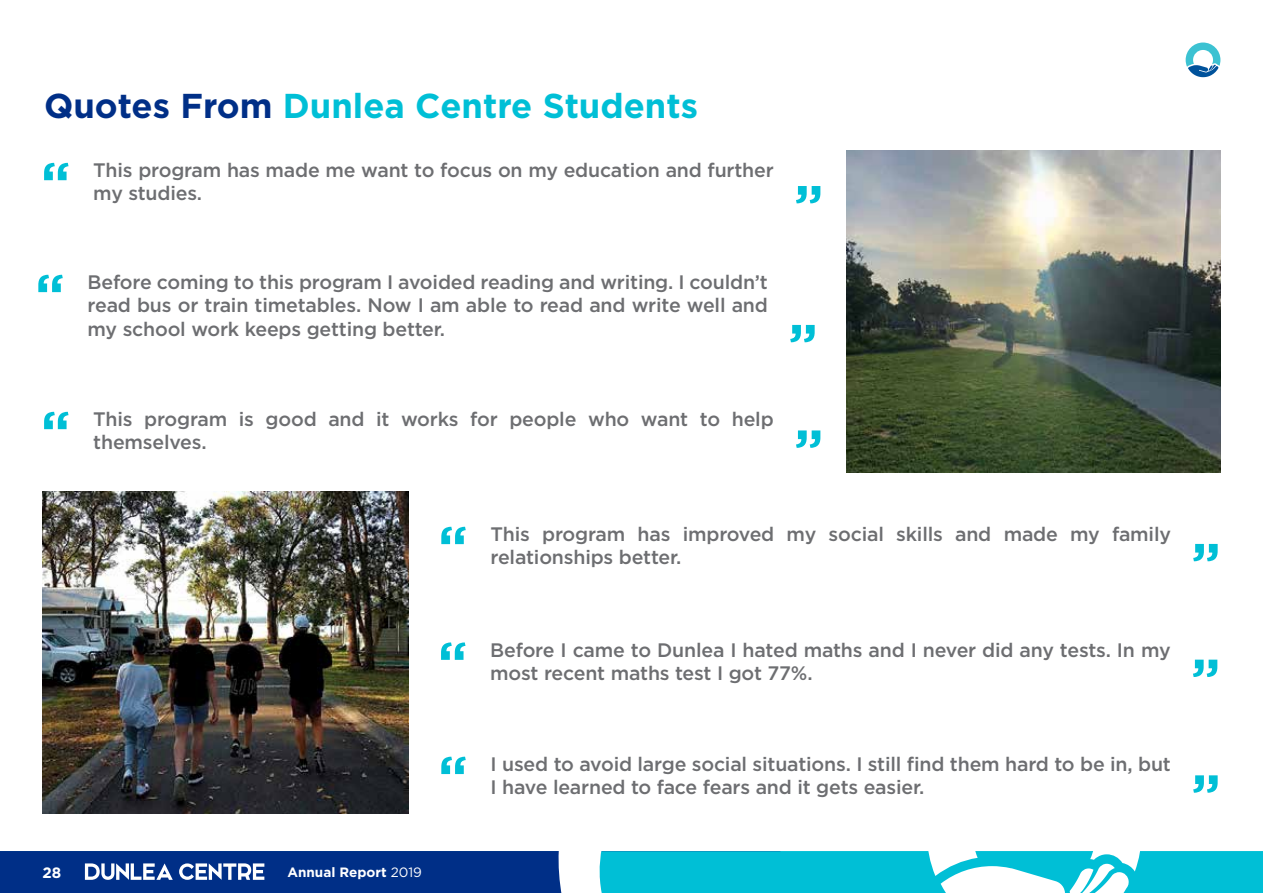
<style>
.page{position:relative;width:1263px;height:893px;background:#fff}
.page>*{position:absolute;margin:0;border:0;box-sizing:border-box;transform-origin:0 0}
.t1{font:700 54px "Gotham HTF";color:#00bfd6}
.t2{font:700 34.5px "Gotham HTF";color:#00bfd6}
.t3{font:500 19.5px/23.4px "Gotham HTF";letter-spacing:-.01em;color:#6d6e71;text-align:justify}
.t4{font:700 15px "Gotham HTF";color:#fff}
.t5{font:700 13.5px "Gotham HTF";color:#fff}
.s1{color:#002f87}
.s2{font-weight:400}
</style>
<div class="page">
<div style="left:623px;top:851px;width:640px;height:42px;background:#00bfd6"></div>
<svg style="left:0;top:851px;width:623px;height:42px;background:#1e4d98"></svg>
<svg style="left:927px;top:851px;width:214px;height:42px"></svg>
<svg style="left:1185px;top:43px;width:35px;height:34px"></svg>
<img style="left:847px;top:150px;width:374px;height:322px">
<img style="left:43px;top:492px;width:366px;height:322px">
<h2 class="t2" style="left:44px;top:86px;width:655px"><span class="s1">Quotes From</span> Dunlea Centre Students</h2>
<h1 class="t1" style="left:41px;top:151px;width:31px">“</h1>
<p class="t3" style="left:93px;top:158px;width:682px">This program has made me want to focus on my education and further</p>
<p class="t3" style="left:93px;top:181px;width:110px">my studies.</p>
<h1 class="t1" style="left:823px;top:216px;width:31px;rotate:-180deg">“</h1>
<h1 class="t1" style="left:35px;top:262px;width:31px">“</h1>
<p class="t3" style="left:88px;top:270px;width:682px">Before coming to this program I avoided reading and writing. I couldn’t read bus or train timetables. Now I am able to read and write well and my school work keeps getting better.</p>
<h1 class="t1" style="left:818px;top:355px;width:31px;rotate:-180deg">“</h1>
<h1 class="t1" style="left:41px;top:399px;width:31px">“</h1>
<p class="t3" style="left:93px;top:407px;width:682px">This program is good and it works for people who want to help</p>
<p class="t3" style="left:93px;top:430px;width:115px">themselves.</p>
<h1 class="t1" style="left:823px;top:460px;width:31px;rotate:-180deg">“</h1>
<h1 class="t1" style="left:438px;top:514px;width:31px">“</h1>
<p class="t3" style="left:490px;top:522px;width:682px">This program has improved my social skills and made my family</p>
<p class="t3" style="left:490px;top:545px;width:192px">relationships better.</p>
<h1 class="t1" style="left:1221px;top:574px;width:31px;rotate:-180deg">“</h1>
<h1 class="t1" style="left:438px;top:630px;width:31px">“</h1>
<p class="t3" style="left:490px;top:638px;width:682px">Before I came to Dunlea I hated maths and I never did any tests. In my</p>
<p class="t3" style="left:490px;top:661px;width:324px">most recent maths test I got 77%.</p>
<h1 class="t1" style="left:1220px;top:689px;width:31px;rotate:-180deg">“</h1>
<h1 class="t1" style="left:438px;top:744px;width:31px">“</h1>
<p class="t3" style="left:490px;top:752px;width:682px">I used to avoid large social situations. I still find them hard to be in, but</p>
<p class="t3" style="left:490px;top:775px;width:435px">I have learned to face fears and it gets easier.</p>
<h1 class="t1" style="left:1221px;top:805px;width:31px;rotate:-180deg">“</h1>
<p class="t4" style="left:42px;top:864px;width:20px">28</p>
<p class="t5" style="left:287px;top:864px;width:136px">Annual Report <span class="s2">2019</span></p>
</div>
